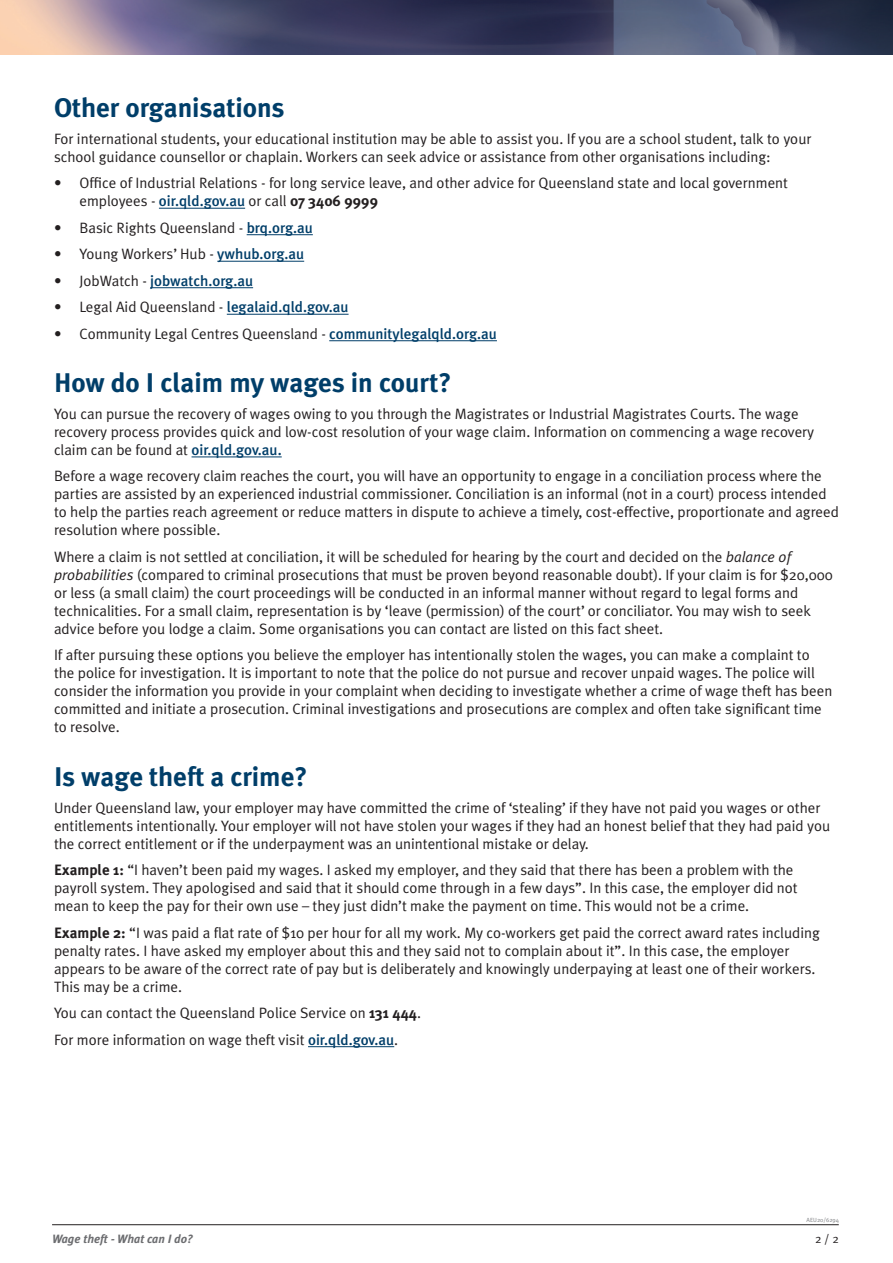
<style>
.page{position:relative;width:893px;height:1263px;background:#fff}
.page>*{position:absolute;margin:0;border:0;box-sizing:border-box;transform-origin:0 0}
.t1{font:700 27px "Meta Plus";color:#003e69}
.t2{font:15px/18px "Meta Plus Normal";color:#231f20}
.t3{font:500 15px "Meta Plus";color:#003e69}
.t4{font:italic 700 12px "Meta Plus";color:#6c6d70}
.t5{font:12px "Meta Plus Normal";color:#231f20}
.t6{font:6px "Meta Plus Normal";color:#808285}
.s1{font-family:"Meta Plus";font-weight:500;color:#003e69}
.s2{font-family:"Meta Plus";font-weight:700}
.s3{font-family:"Meta Plus Normal";font-weight:400;color:#231f20}
.s4{font-style:italic}
</style>
<div class="page">
<hr style="left:52px;top:1224px;width:787px;height:1px;background:#231f20">
<img style="left:0;top:0;width:893px;height:54px">
<hr style="left:159px;top:208px;width:86px;height:1px;background:#003e69">
<hr style="left:247px;top:234px;width:66px;height:1px;background:#003e69">
<hr style="left:217px;top:261px;width:87px;height:1px;background:#003e69">
<hr style="left:150px;top:287px;width:103px;height:1px;background:#003e69">
<hr style="left:227px;top:314px;width:122px;height:1px;background:#003e69">
<hr style="left:329px;top:340px;width:168px;height:1px;background:#003e69">
<hr style="left:192px;top:457px;width:90px;height:1px;background:#003e69">
<hr style="left:308px;top:1046px;width:86px;height:1px;background:#003e69">
<h1 class="t1" style="left:54px;top:92px;width:232px">Other organisations</h1>
<p class="t2" style="left:54px;top:129px;width:759px">For international students, your educational institution may be able to assist you. If you are a school student, talk to your school guidance counsellor or chaplain. Workers can seek advice or assistance from other organisations including:</p>
<p class="t2" style="left:80px;top:174px;width:710px;text-indent:-26px">• Office of Industrial Relations - for long service leave, and other advice for Queensland state and local government employees - <span class="s1">oir.qld.gov.au</span> or call <span class="s2">07 3406 9999</span></p>
<p class="t2" style="left:54px;top:218px;width:260px">• Basic Rights Queensland - <span class="s1">brq.org.au</span></p>
<p class="t2" style="left:54px;top:245px;width:252px">• Young Workers’ Hub - <span class="s1">ywhub.org.au</span></p>
<p class="t3" style="left:54px;top:272px;width:201px"><span class="s3">• JobWatch -</span> jobwatch.org.au</p>
<p class="t2" style="left:54px;top:298px;width:296px">• Legal Aid Queensland - <span class="s1">legalaid.qld.gov.au</span></p>
<p class="t2" style="left:54px;top:324px;width:444px">• Community Legal Centres Queensland - <span class="s1">communitylegalqld.org.au</span></p>
<h1 class="t1" style="left:54px;top:367px;width:399px">How do I claim my wages in court?</h1>
<p class="t2" style="left:54px;top:404px;width:762px">You can pursue the recovery of wages owing to you through the Magistrates or Industrial Magistrates Courts. The wage recovery process provides quick and low-cost resolution of your wage claim. Information on commencing a wage recovery claim can be found at <span class="s1">oir.qld.gov.au.</span></p>
<p class="t2" style="left:54px;top:467px;width:786px">Before a wage recovery claim reaches the court, you will have an opportunity to engage in a conciliation process where the parties are assisted by an experienced industrial commissioner. Conciliation is an informal (not in a court) process intended to help the parties reach agreement or reduce matters in dispute to achieve a timely, cost-effective, proportionate and agreed resolution where possible.</p>
<p class="t2" style="left:54px;top:547px;width:780px">Where a claim is not settled at conciliation, it will be scheduled for hearing by the court and decided on the <span class="s4">balance of probabilities</span> (compared to criminal prosecutions that must be proven beyond reasonable doubt). If your claim is for $20,000 or less (a small claim) the court proceedings will be conducted in an informal manner without regard to legal forms and technicalities. For a small claim, representation is by ‘leave (permission) of the court’ or conciliator. You may wish to seek advice before you lodge a claim. Some organisations you can contact are listed on this fact sheet.</p>
<p class="t2" style="left:54px;top:646px;width:780px">If after pursuing these options you believe the employer has intentionally stolen the wages, you can make a complaint to the police for investigation. It is important to note that the police do not pursue and recover unpaid wages. The police will consider the information you provide in your complaint when deciding to investigate whether a crime of wage theft has been committed and initiate a prosecution. Criminal investigations and prosecutions are complex and often take significant time to resolve.</p>
<h1 class="t1" style="left:54px;top:761px;width:255px">Is wage theft a crime?</h1>
<p class="t2" style="left:54px;top:798px;width:778px">Under Queensland law, your employer may have committed the crime of ‘stealing’ if they have not paid you wages or other entitlements intentionally. Your employer will not have stolen your wages if they had an honest belief that they had paid you the correct entitlement or if the underpayment was an unintentional mistake or delay.</p>
<p class="t2" style="left:54px;top:861px;width:745px"><span class="s2">Example 1:</span> “I haven’t been paid my wages. I asked my employer, and they said that there has been a problem with the payroll system. They apologised and said that it should come through in a few days”. In this case, the employer did not mean to keep the pay for their own use – they just didn’t make the payment on time. This would not be a crime.</p>
<p class="t2" style="left:54px;top:923px;width:767px"><span class="s2">Example 2:</span> “I was paid a flat rate of $10 per hour for all my work. My co-workers get paid the correct award rates including penalty rates. I have asked my employer about this and they said not to complain about it”. In this case, the employer appears to be aware of the correct rate of pay but is deliberately and knowingly underpaying at least one of their workers.<br>This may be a crime.</p>
<p class="t2" style="left:54px;top:999px;width:369px;line-height:26.5px">You can contact the Queensland Police Service on <span class="s2">131 444</span>.<br>For more information on wage theft visit <span class="s1">oir.qld.gov.au</span>.</p>
<p class="t6" style="left:807px;top:1217px;width:34px">AEU20/6294</p>
<p class="t4" style="left:52px;top:1231px;width:142px">Wage theft - What can I do?</p>
<p class="t5" style="left:815px;top:1231px;width:25px">2 / 2</p>
</div>
